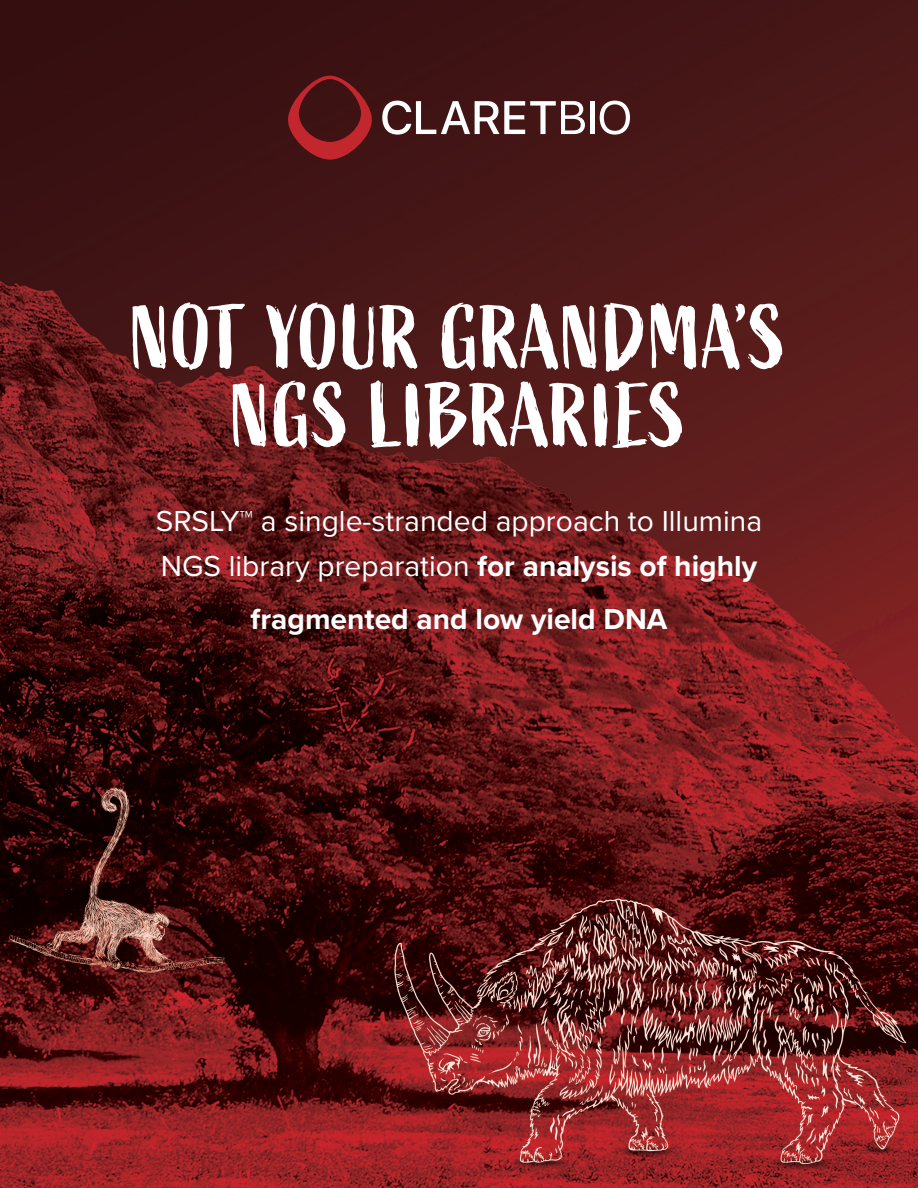
<style>
.page{position:relative;width:918px;height:1188px;background:#fff}
.page>*{position:absolute;margin:0;border:0;box-sizing:border-box;transform-origin:0 0}
.t1{font:90px/78px "Active";color:#fff;text-align:center}
.t2{font:30px/45px "Proxima Nova";color:#fff}
.t3{font:700 30px "Proxima Nova";color:#fff}
.s1{font-weight:700}
</style>
<div class="page">
<img style="left:0;top:0;width:918px;height:1188px">
<svg style="left:382px;top:101px;width:203px;height:34px"></svg>
<div style="left:590px;top:101px;width:5px;height:33px;background:#fff"></div>
<svg style="left:600px;top:101px;width:30px;height:34px"></svg>
<svg style="left:288px;top:76px;width:85px;height:84px;background:#65181b"></svg>
<p class="t1" style="left:131px;top:302px;width:657px">NOT YOUR GRANDMA’S<br>NGS LIBRARIES</p>
<p class="t2" style="left:156px;top:499px;width:608px">SRSLY™ a single-stranded approach to Illumina<br>NGS library preparation <span class="s1">for analysis of highly</span></p>
<p class="t3" style="left:251px;top:601px;width:418px">fragmented and low yield DNA</p>
</div>
